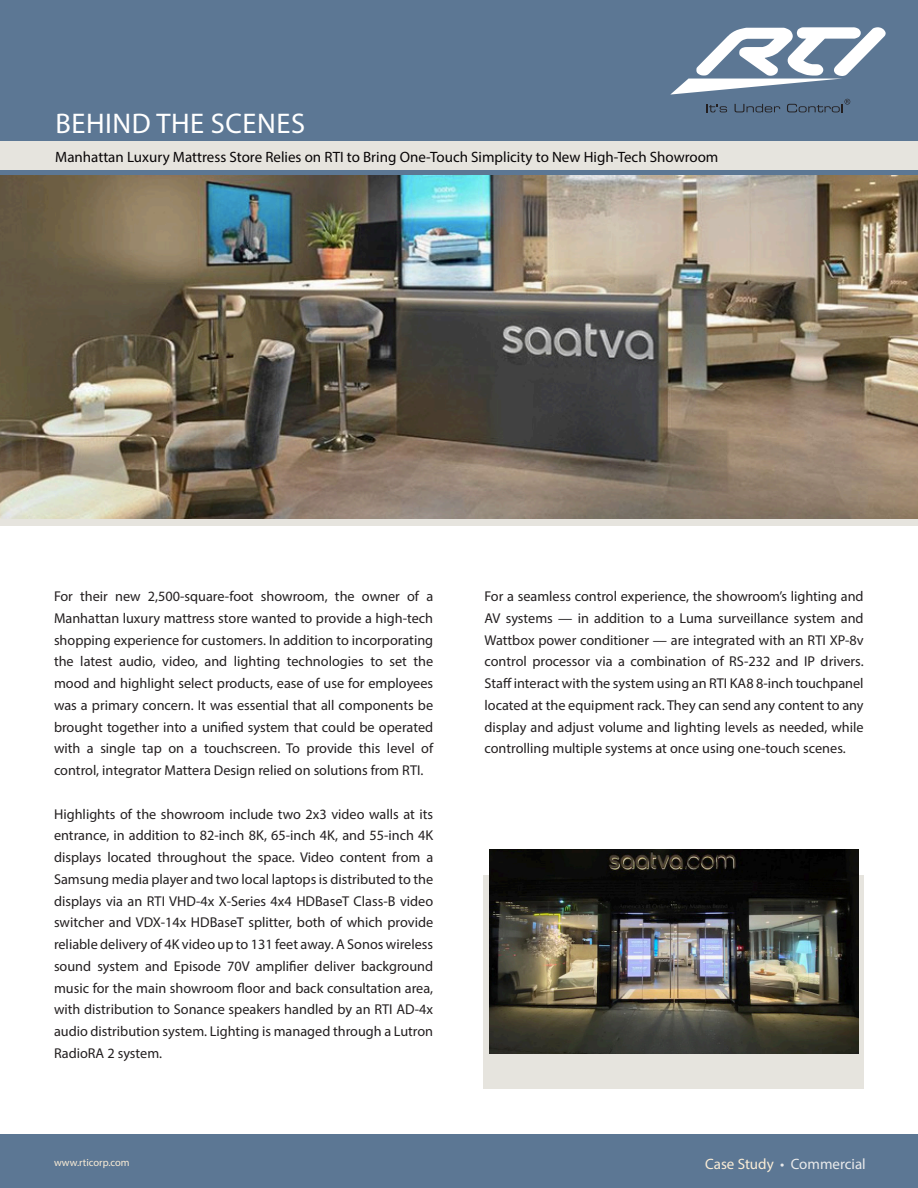
<style>
.page{position:relative;width:918px;height:1188px;background:#fff}
.page>*{position:absolute;margin:0;border:0;box-sizing:border-box;transform-origin:0 0}
.t1{font:28.5px "Myriad Pro";letter-spacing:.02em;color:#fff}
.t2{font:15px "Myriad Pro";color:#080506}
.t3{font:15px "Myriad Pro";color:#e9eaeb}
.t4{font:14.25px/21.8px "Myriad Pro";color:#231f20;text-align:justify}
.t5{font:10.5px "Myriad Pro";color:#fbedd6}
.s1{color:#fbedd6}
</style>
<div class="page">
<div style="left:484px;top:875px;width:380px;height:214px;background:#e6e4de"></div>
<div style="left:0;top:1134px;width:918px;height:54px;background:#5c7794"></div>
<div style="left:0;top:176px;width:918px;height:350px;background:#e6e4de"></div>
<div style="left:0;top:0;width:918px;height:176px;background:#5c7794"></div>
<div style="left:0;top:141px;width:918px;height:29px;background:#e6e4de"></div>
<svg style="left:670px;top:27px;width:216px;height:85px"></svg>
<img style="left:490px;top:850px;width:368px;height:203px">
<img style="left:0;top:176px;width:918px;height:342px">
<p class="t1" style="left:55px;top:106px;width:251px">BEHIND THE SCENES</p>
<p class="t2" style="left:55px;top:147px;width:665px">Manhattan Luxury Mattress Store Relies on RTI to Bring One-Touch Simplicity to New High-Tech Showroom</p>
<p class="t4" style="left:54px;top:585px;width:381px">For their new 2,500-square-foot showroom, the owner of a Manhattan luxury mattress store wanted to provide a high-tech shopping experience for customers. In addition to incorporating the latest audio, video, and lighting technologies to set the mood and highlight select products, ease of use for employees was a primary concern. It was essential that all components be brought together into a unified system that could be operated with a single tap on a touchscreen. To provide this level of control, integrator Mattera Design relied on solutions from RTI.</p>
<p class="t4" style="left:54px;top:803px;width:381px">Highlights of the showroom include two 2x3 video walls at its entrance, in addition to 82-inch 8K, 65-inch 4K, and 55-inch 4K displays located throughout the space. Video content from a Samsung media player and two local laptops is distributed to the displays via an RTI VHD-4x X-Series 4x4 HDBaseT Class-B video switcher and VDX-14x HDBaseT splitter, both of which provide reliable delivery of 4K video up to 131 feet away. A Sonos wireless sound system and Episode 70V amplifier deliver background music for the main showroom floor and back consultation area, with distribution to Sonance speakers handled by an RTI AD-4x audio distribution system. Lighting is managed through a Lutron RadioRA 2 system.</p>
<p class="t4" style="left:484px;top:585px;width:381px">For a seamless control experience, the showroom’s lighting and AV systems — in addition to a Luma surveillance system and Wattbox power conditioner — are integrated with an RTI XP-8v control processor via a combination of RS-232 and IP drivers.<br>Staff interact with the system using an RTI KA8 8-inch touchpanel located at the equipment rack. They can send any content to any display and adjust volume and lighting levels as needed, while controlling multiple systems at once using one-touch scenes.</p>
<p class="t5" style="left:54px;top:1156px;width:77px">www.rticorp.com</p>
<p class="t3" style="left:705px;top:1154px;width:162px"><span class="s1">Case Study</span> • Commercial</p>
</div>
